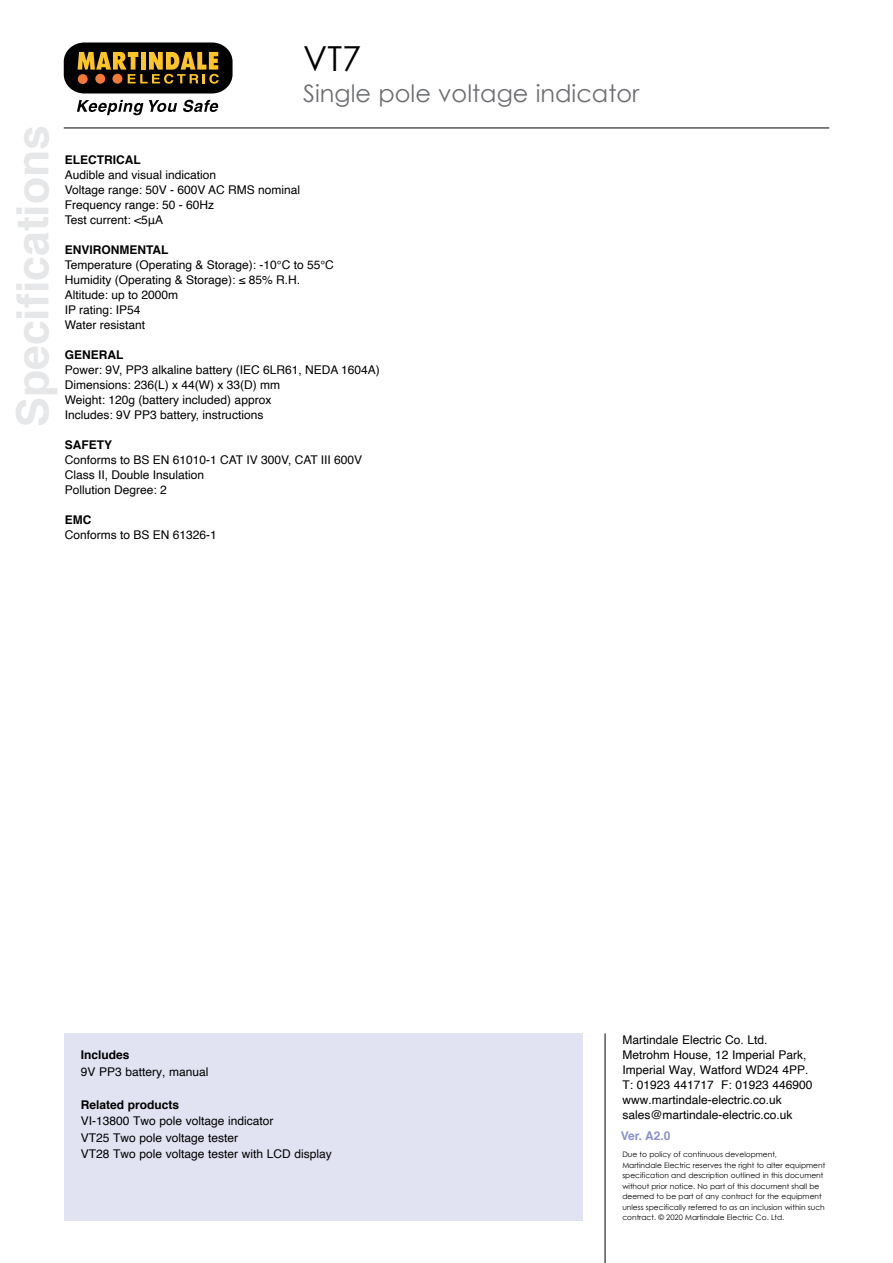
<style>
.page{position:relative;width:893px;height:1263px;background:#fff}
.page>*{position:absolute;margin:0;border:0;box-sizing:border-box;transform-origin:0 0}
.t1{font:700 44.55px "Helvetica";color:#e6e7e8}
.t2{font:34.5px "Century Gothic";color:#000}
.t3{font:24px "Century Gothic";color:#6d6e71}
.t4{font:12px/15px "Helvetica";color:#000}
.t5{font:700 12px "Helvetica";color:#000}
.t6{font:700 12px "Helvetica";color:#8993c9}
.t7{font:7.5px/10.5px "Century Gothic";color:#000}
</style>
<div class="page">
<hr style="left:64px;top:128px;width:765px;height:1px;background:#000">
<svg style="left:77px;top:100px;width:66px;height:15px"></svg>
<svg style="left:149px;top:100px;width:28px;height:12px"></svg>
<svg style="left:183px;top:100px;width:36px;height:12px"></svg>
<div style="left:64px;top:42px;width:169px;height:51px;background:#000;border-radius:20px"></div>
<svg style="left:78px;top:52px;width:141px;height:32px"></svg>
<div style="left:78px;top:74px;width:10px;height:10px;background:#f47836;border-radius:50%"></div>
<div style="left:112px;top:74px;width:10px;height:10px;background:#f47836;border-radius:50%"></div>
<div style="left:95px;top:74px;width:10px;height:10px;background:#f47836;border-radius:50%"></div>
<hr style="left:605px;top:1033px;width:1px;height:230px;background:#000">
<div style="left:64px;top:1033px;width:519px;height:187px;background:#e2e3f2"></div>
<h2 class="t2" style="left:303px;top:34px;width:60px">VT7</h2>
<h3 class="t3" style="left:303px;top:77px;width:338px">Single pole voltage indicator</h3>
<h1 class="t1" style="left:-3px;top:427px;width:304px;rotate:-90deg">Specifications</h1>
<p class="t5" style="left:65px;top:150px;width:77px">ELECTRICAL</p>
<p class="t4" style="left:65px;top:168px;width:237px">Audible and visual indication<br>Voltage range: 50V - 600V AC RMS nominal<br>Frequency range: 50 - 60Hz<br>Test current: &lt;5μA</p>
<p class="t5" style="left:65px;top:240px;width:105px">ENVIRONMENTAL</p>
<p class="t4" style="left:65px;top:258px;width:271px">Temperature (Operating &amp; Storage): -10°C to 55°C<br>Humidity (Operating &amp; Storage): ≤ 85% R.H.<br>Altitude: up to 2000m<br>IP rating: IP54<br>Water resistant</p>
<p class="t5" style="left:65px;top:345px;width:60px">GENERAL</p>
<p class="t4" style="left:65px;top:363px;width:317px">Power: 9V, PP3 alkaline battery (IEC 6LR61, NEDA 1604A)<br>Dimensions: 236(L) x 44(W) x 33(D) mm<br>Weight: 120g (battery included) approx<br>Includes: 9V PP3 battery, instructions</p>
<p class="t5" style="left:65px;top:435px;width:49px">SAFETY</p>
<p class="t4" style="left:65px;top:453px;width:299px">Conforms to BS EN 61010-1 CAT IV 300V, CAT III 600V<br>Class II, Double Insulation<br>Pollution Degree: 2</p>
<p class="t5" style="left:65px;top:510px;width:28px">EMC</p>
<p class="t4" style="left:65px;top:528px;width:154px">Conforms to BS EN 61326-1</p>
<p class="t5" style="left:81px;top:1045px;width:50px">Includes</p>
<p class="t4" style="left:81px;top:1064px;width:129px">9V PP3 battery, manual</p>
<p class="t5" style="left:81px;top:1095px;width:100px">Related products</p>
<p class="t4" style="left:81px;top:1113px;width:253px;line-height:16.5px">VI-13800 Two pole voltage indicator<br>VT25 Two pole voltage tester<br>VT28 Two pole voltage tester with LCD display</p>
<p class="t4" style="left:622px;top:1032px;width:192px">Martindale Electric Co. Ltd.<br>Metrohm House, 12 Imperial Park,<br>Imperial Way, Watford WD24 4PP.<br>T: 01923 441717 F: 01923 446900 www.martindale-electric.co.uk sales@martindale-electric.co.uk</p>
<p class="t6" style="left:621px;top:1126px;width:51px">Ver. A2.0</p>
<p class="t7" style="left:622px;top:1149px;width:204px">Due to policy of continuous development,<br>Martindale Electric reserves the right to alter equipment specification and description outlined in this document without prior notice. No part of this document shall be deemed to be part of any contract for the equipment unless specifically referred to as an inclusion within such contract. © 2020 Martindale Electric Co. Ltd.</p>
</div>
